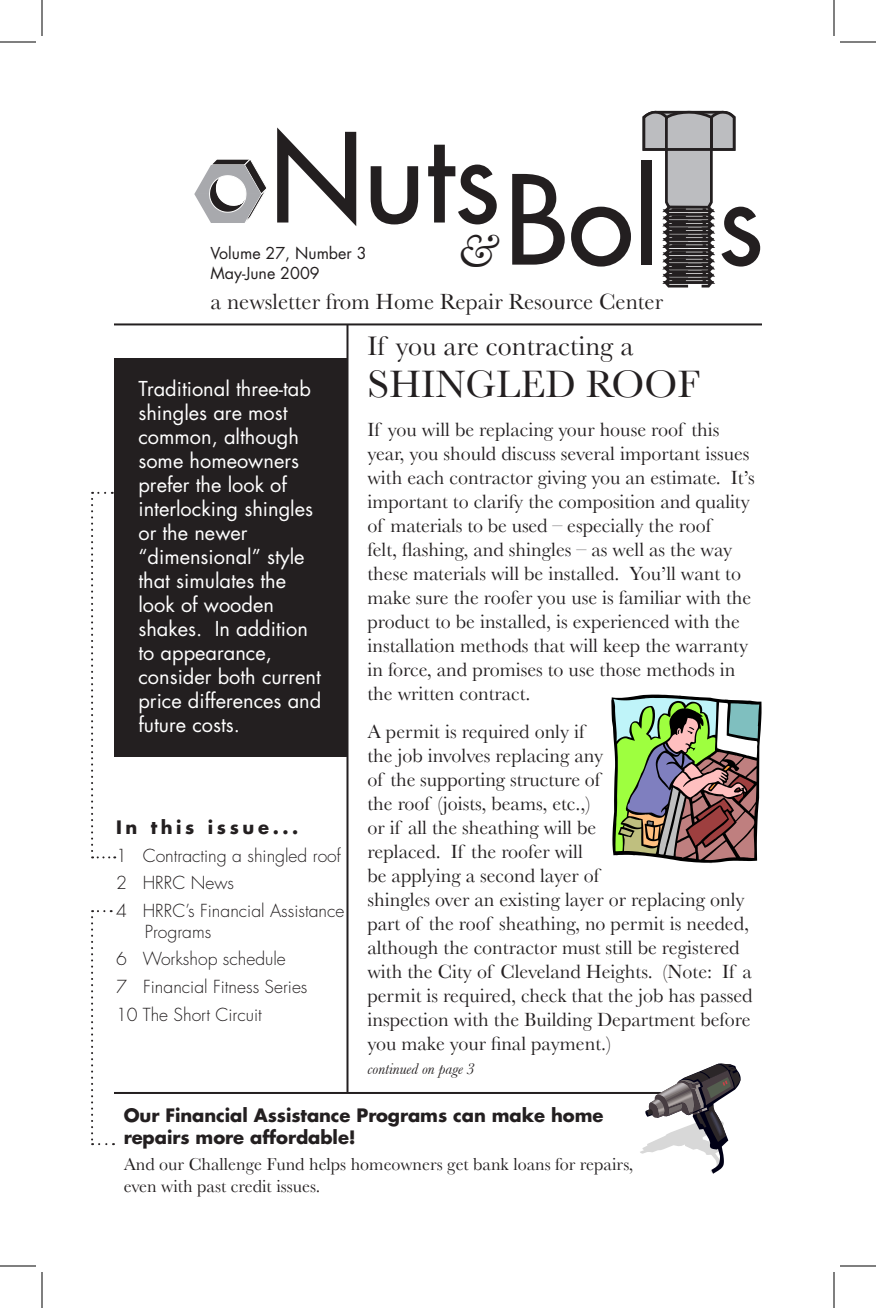
<style>
.page{position:relative;width:876px;height:1308px;background:#fff}
.page>*{position:absolute;margin:0;border:0;box-sizing:border-box;transform-origin:0 0}
.t1{font:120.4px "Futura";color:#231f20}
.t2{font:italic 48.2px "Baskerville";color:#231f20}
.Main_Story_Title__SE{font:40px "Baskerville";color:#231f20}
.Main_Story_Title_SMA{font:28px "Baskerville";color:#231f20}
.t3{font:23px "Baskerville";color:#231f20}
.Main_Story_Text{font:20px/24px "Baskerville";color:#231f20}
.Main_Story_text-P_be{font:20px/24px "Baskerville";color:#231f20}
.call-reverse_text{font:20px/24px "Futura";color:#fff}
.call-reg_text{font:18px/22px "Baskerville";color:#231f20}
.call-reg_subhead{font:700 18px/22px "Futura";letter-spacing:-.005em;color:#231f20}
.call-reg_subhead-2{font:700 18px "Futura";letter-spacing:.2em;color:#231f20}
.contents_list{font:300 17.6px/20.4px "Futura";color:#231f20}
.volume_and_month{font:16px/20px "Futura";color:#231f20}
.continued_on{font:italic 16px "Baskerville";color:#231f20}
</style>
<div class="page">
<hr style="left:346px;top:324px;width:2px;height:768px;background:#231f20">
<svg style="left:194px;top:159px;width:72px;height:64px"></svg>
<svg style="left:642px;top:111px;width:94px;height:177px"></svg>
<hr style="left:114px;top:323px;width:648px;height:2px;background:#231f20">
<hr style="left:114px;top:1092px;width:547px;height:2px;background:#231f20">
<div style="left:114px;top:358px;width:232px;height:399px;background:#231f20"></div>
<svg style="left:91px;top:910px;width:23px;height:235px"></svg>
<svg style="left:91px;top:492px;width:24px;height:366px"></svg>
<svg style="left:611px;top:695px;width:151px;height:168px;background:#8b8c75"></svg>
<svg style="left:640px;top:1063px;width:101px;height:111px"></svg>
<hr style="left:0;top:42px;width:36px;height:1px;background:#000">
<hr style="left:840px;top:42px;width:36px;height:1px;background:#000">
<hr style="left:0;top:1266px;width:36px;height:1px;background:#000">
<hr style="left:840px;top:1266px;width:36px;height:1px;background:#000">
<hr style="left:42px;top:0;width:1px;height:36px;background:#000">
<hr style="left:42px;top:1272px;width:1px;height:36px;background:#000">
<hr style="left:834px;top:0;width:1px;height:36px;background:#000">
<hr style="left:834px;top:1272px;width:1px;height:36px;background:#000">
<p class="t1" style="left:270px;top:100px;width:232px">Nuts</p>
<p class="t2" style="left:457px;top:223px;width:42px">&amp;</p>
<p class="t1" style="left:505px;top:142px;width:260px">Bol s</p>
<p class="t3" style="left:211px;top:288px;width:454px">a newsletter from Home Repair Resource Center</p>
<p class="volume_and_month" style="left:211px;top:243px;width:158px">Volume 27, Number 3<br>May-June 2009</p>
<p class="call-reverse_text" style="left:138px;top:376px;width:184px">Traditional three-tab shingles are most common, although some homeowners prefer the look of interlocking shingles or the newer “dimensional” style that simulates the look of wooden shakes. In addition to appearance, consider both current price differences and future costs.</p>
<p class="call-reg_subhead-2" style="left:116px;top:815px;width:184px">In this issue...</p>
<p class="contents_list" style="left:116px;top:845px;width:227px">1 Contracting a shingled roof</p>
<p class="contents_list" style="left:116px;top:873px;width:120px">2 HRRC News</p>
<p class="contents_list" style="left:145px;top:901px;width:201px;text-indent:-29px">4 HRRC’s Financial Assistance<br>Programs</p>
<p class="contents_list" style="left:116px;top:949px;width:171px">6 Workshop schedule</p>
<p class="contents_list" style="left:116px;top:977px;width:193px">7 Financial Fitness Series</p>
<p class="contents_list" style="left:116px;top:1004px;width:147px">10 The Short Circuit</p>
<p class="Main_Story_Title_SMA" style="left:367px;top:330px;width:268px">If you are contracting a</p>
<p class="Main_Story_Title__SE" style="left:367px;top:361px;width:334px">SHINGLED ROOF</p>
<p class="Main_Story_Text" style="left:367px;top:417px;width:389px">If you will be replacing your house roof this year, you should discuss several important issues with each contractor giving you an estimate. It’s important to clarify the composition and quality of materials to be used – especially the roof<br>felt, flashing, and shingles – as well as the way these materials will be installed. You’ll want to make sure the roofer you use is familiar with the product to be installed, is experienced with the installation methods that will keep the warranty in force, and promises to use those methods in the written contract.</p>
<p class="Main_Story_text-P_be" style="left:367px;top:719px;width:387px">A permit is required only if<br>the job involves replacing any<br>of the supporting structure of<br>the roof (joists, beams, etc.,)<br>or if all the sheathing will be<br>replaced. If the roofer will<br>be applying a second layer of<br>shingles over an existing layer or replacing only part of the roof sheathing, no permit is needed, although the contractor must still be registered with the City of Cleveland Heights. (Note: If a permit is required, check that the job has passed inspection with the Building Department before you make your final payment.)</p>
<p class="continued_on" style="left:367px;top:1060px;width:109px">continued on page 3</p>
<p class="call-reg_subhead" style="left:124px;top:1104px;width:481px">Our Financial Assistance Programs can make home repairs more affordable!</p>
<p class="call-reg_text" style="left:124px;top:1153px;width:511px">And our Challenge Fund helps homeowners get bank loans for repairs, even with past credit issues.</p>
</div>
